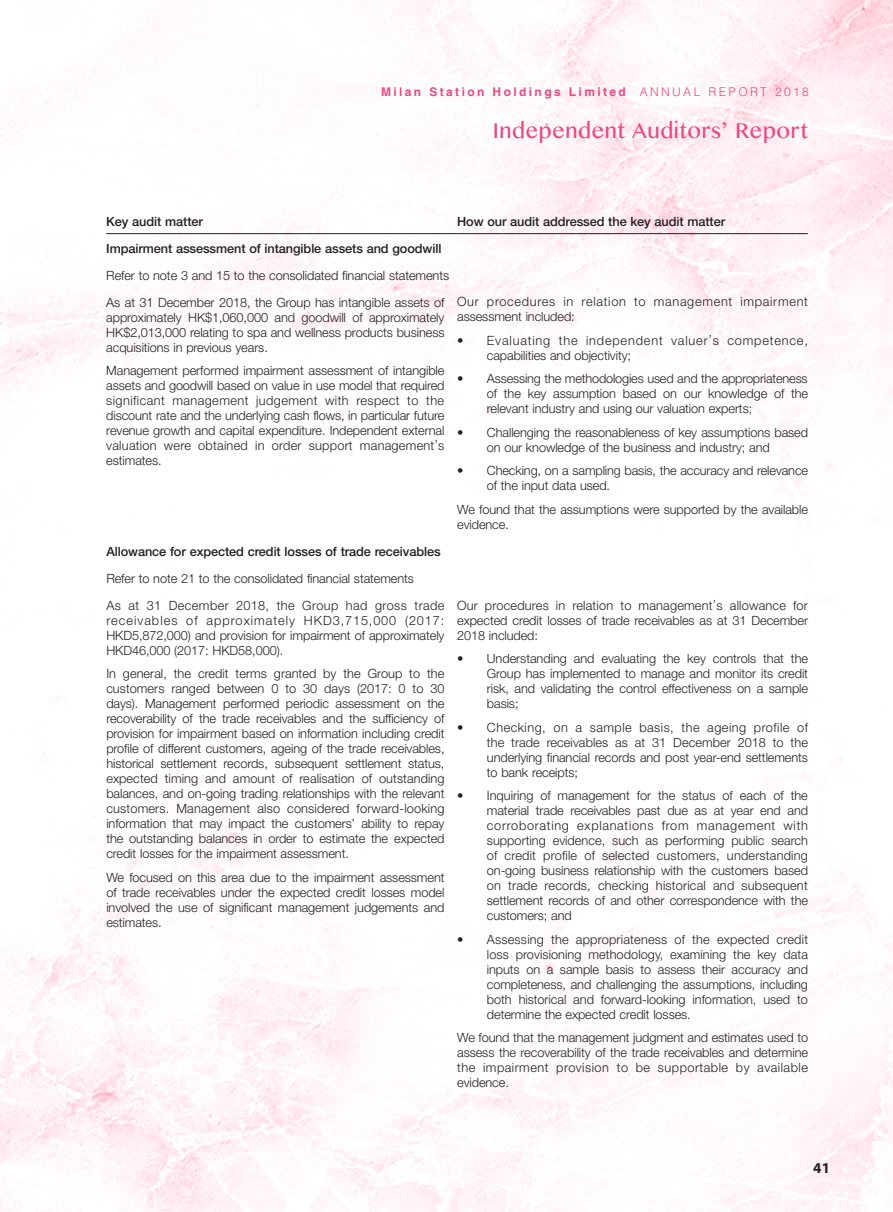
<style>
.page{position:relative;width:893px;height:1212px;background:#fff}
.page>*{position:absolute;margin:0;border:0;box-sizing:border-box;transform-origin:0 0}
.t1{font:24px "Kannada MN";letter-spacing:.025em;color:#e94882}
.t2{font:700 15px "Myriad Pro";color:#231f20}
.t3{font:300 12.75px/15px "Helvetica Neue LT Std";letter-spacing:-.005em;color:#231f20;text-align:justify}
.t4{font:500 12.75px "Helvetica Neue LT Std";letter-spacing:-.005em;color:#231f20}
.t5{font:300 12.75px/15px "Helvetica Neue LT Std";letter-spacing:.065em;color:#231f20}
.t6{font:300 12.75px/15px "Helvetica Neue LT Std";letter-spacing:.055em;color:#231f20}
.t7{font:700 12px "Helvetica LT Std";letter-spacing:.2em;color:#e94882}
.s1{font-weight:300}
</style>
<div class="page">
<img style="left:0;top:0;width:893px;height:1212px">
<hr style="left:106px;top:233px;width:351px;height:1px;background:#231f20">
<hr style="left:457px;top:233px;width:351px;height:1px;background:#231f20">
<p class="t7" style="left:381px;top:84px;width:429px">Milan Station Holdings Limited <span class="s1">ANNUAL REPORT 2018</span></p>
<h1 class="t1" style="left:493px;top:116px;width:316px">Independent Auditors’ Report</h1>
<p class="t4" style="left:106px;top:214px;width:98px">Key audit matter</p>
<p class="t4" style="left:457px;top:214px;width:270px">How our audit addressed the key audit matter</p>
<p class="t4" style="left:106px;top:240px;width:337px">Impairment assessment of intangible assets and goodwill</p>
<p class="t3" style="left:106px;top:261px;width:344px;line-height:27px">Refer to note 3 and 15 to the consolidated financial statements<br>As at 31 December 2018, the Group has intangible assets of</p>
<p class="t3" style="left:106px;top:309px;width:340px">approximately HK$1,060,000 and goodwill of approximately HK$2,013,000 relating to spa and wellness products business acquisitions in previous years.</p>
<p class="t3" style="left:106px;top:363px;width:340px">Management performed impairment assessment of intangible assets and goodwill based on value in use model that required significant management judgement with respect to the discount rate and the underlying cash flows, in particular future revenue growth and capital expenditure. Independent external valuation were obtained in order support management’s estimates.</p>
<p class="t6" style="left:457px;top:294px;width:352px">Our procedures in relation to management impairment assessment included:</p>
<p class="t5" style="left:487px;top:333px;width:323px;text-indent:-30px">• Evaluating the independent valuer’s competence, capabilities and objectivity;</p>
<p class="t3" style="left:487px;top:371px;width:323px;text-indent:-30px">• Assessing the methodologies used and the appropriateness of the key assumption based on our knowledge of the relevant industry and using our valuation experts;</p>
<p class="t3" style="left:487px;top:425px;width:323px;text-indent:-30px">• Challenging the reasonableness of key assumptions based on our knowledge of the business and industry; and</p>
<p class="t3" style="left:487px;top:463px;width:323px;text-indent:-30px">• Checking, on a sampling basis, the accuracy and relevance of the input data used.</p>
<p class="t3" style="left:457px;top:502px;width:352px">We found that the assumptions were supported by the available evidence.</p>
<p class="t4" style="left:106px;top:544px;width:336px">Allowance for expected credit losses of trade receivables</p>
<p class="t3" style="left:106px;top:565px;width:340px;line-height:27px">Refer to note 21 to the consolidated financial statements<br>As at 31 December 2018, the Group had gross trade</p>
<p class="t3" style="left:106px;top:613px;width:340px">receivables of approximately HKD3,715,000 (2017:<br>HKD5,872,000) and provision for impairment of approximately HKD46,000 (2017: HKD58,000).</p>
<p class="t3" style="left:106px;top:666px;width:340px">In general, the credit terms granted by the Group to the customers ranged between 0 to 30 days (2017: 0 to 30 days). Management performed periodic assessment on the recoverability of the trade receivables and the sufficiency of provision for impairment based on information including credit profile of different customers, ageing of the trade receivables, historical settlement records, subsequent settlement status, expected timing and amount of realisation of outstanding balances, and on-going trading relationships with the relevant customers. Management also considered forward-looking information that may impact the customers’ ability to repay the outstanding balances in order to estimate the expected credit losses for the impairment assessment.</p>
<p class="t3" style="left:106px;top:869px;width:340px">We focused on this area due to the impairment assessment of trade receivables under the expected credit losses model involved the use of significant management judgements and estimates.</p>
<p class="t3" style="left:457px;top:597px;width:352px">Our procedures in relation to management’s allowance for expected credit losses of trade receivables as at 31 December 2018 included:</p>
<p class="t3" style="left:487px;top:651px;width:323px;text-indent:-30px">• Understanding and evaluating the key controls that the Group has implemented to manage and monitor its credit risk, and validating the control effectiveness on a sample basis;</p>
<p class="t3" style="left:487px;top:719px;width:323px;text-indent:-30px">• Checking, on a sample basis, the ageing profile of the trade receivables as at 31 December 2018 to the underlying financial records and post year-end settlements to bank receipts;</p>
<p class="t3" style="left:487px;top:788px;width:323px;text-indent:-30px">• Inquiring of management for the status of each of the material trade receivables past due as at year end and corroborating explanations from management with supporting evidence, such as performing public search of credit profile of selected customers, understanding on-going business relationship with the customers based on trade records, checking historical and subsequent settlement records of and other correspondence with the customers; and</p>
<p class="t3" style="left:487px;top:931px;width:323px;text-indent:-30px">• Assessing the appropriateness of the expected credit loss provisioning methodology, examining the key data inputs on a sample basis to assess their accuracy and completeness, and challenging the assumptions, including both historical and forward-looking information, used to determine the expected credit losses.</p>
<p class="t3" style="left:457px;top:1030px;width:352px">We found that the management judgment and estimates used to assess the recoverability of the trade receivables and determine the impairment provision to be supportable by available evidence.</p>
<p class="t2" style="left:813px;top:1158px;width:18px">41</p>
</div>
